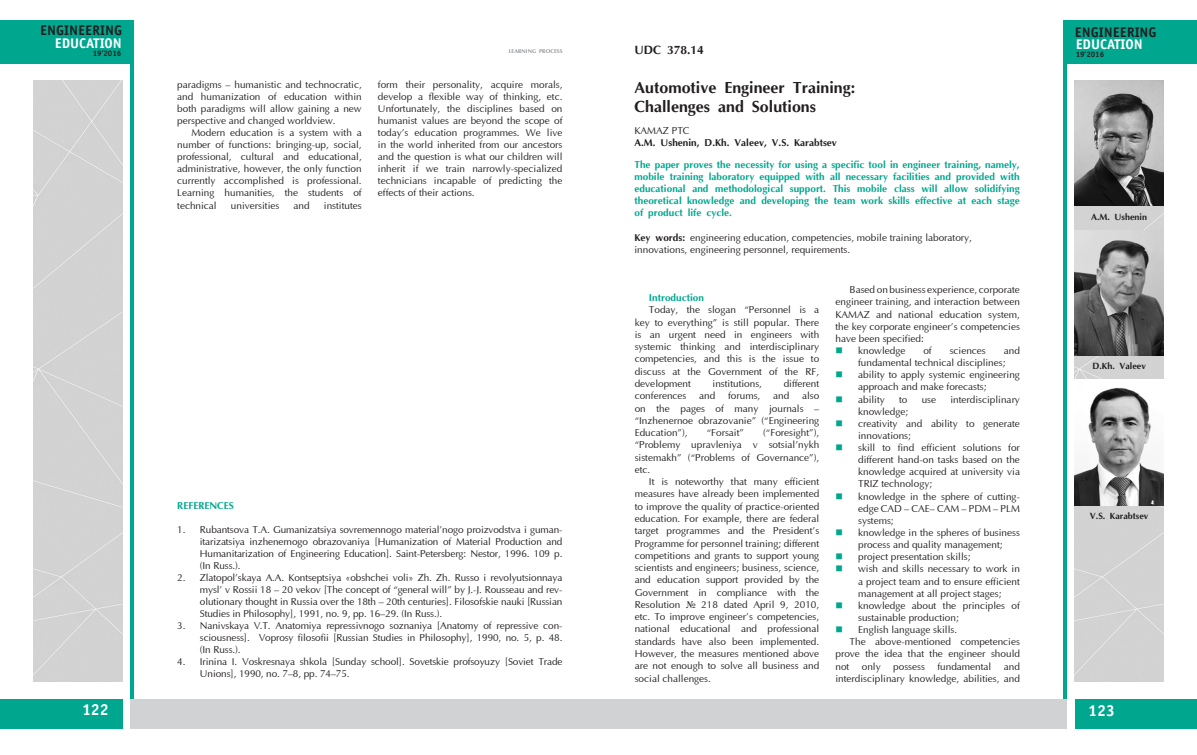
<style>
.page{position:relative;width:1197px;height:755px;background:#fff}
.page>*{position:absolute;margin:0;border:0;box-sizing:border-box;transform-origin:0 0}
.t1{font:700 16px/19.2px "AG Optima";color:#231f20}
.t2{font:700 16px "Officina Sans C";color:#fff}
.t3{font:700 14px "Officina Sans C";color:#231f20}
.t4{font:700 14px "Officina Sans C";color:#fff}
.t5{font:700 12px "AG Optima";color:#231f20}
.t6{font:10px/12.3px "Optima";color:#231f20;text-align:justify}
.t7{font:700 10px/12px "AG Optima";color:#00a78f;text-align:justify}
.t8{font:700 10px "AG Optima";color:#231f20}
.t9{font:700 9px "AG Optima";color:#231f20}
.t10{font:700 8px "Officina Sans C";color:#231f20}
.t11{font:700 5.5px "AG Optima";letter-spacing:.01em;color:#939598}
.s1{font-family:"AG Optima";font-weight:700}
.s2{font-family:"Times New Roman"}
</style>
<div class="page">
<div style="left:1063px;top:20px;width:133px;height:43px;background:#00a78f"></div>
<div style="left:1074px;top:698px;width:122px;height:30px;background:#00a78f"></div>
<hr style="left:1063px;top:45px;width:3px;height:653px;background:#00a78f">
<div style="left:598px;top:698px;width:468px;height:30px;background:#d1d2d4"></div>
<div style="left:1074px;top:206px;width:89px;height:475px;background:#d3d3d3"></div>
<div style="left:0;top:698px;width:122px;height:30px;background:#00a78f"></div>
<div style="left:0;top:20px;width:133px;height:43px;background:#00a78f"></div>
<hr style="left:130px;top:45px;width:3px;height:653px;background:#00a78f">
<div style="left:33px;top:80px;width:89px;height:601px;background:#d3d3d3"></div>
<div style="left:130px;top:698px;width:468px;height:30px;background:#d1d2d4"></div>
<img style="left:1074px;top:230px;width:89px;height:125px">
<img style="left:1074px;top:80px;width:89px;height:126px">
<img style="left:1074px;top:379px;width:89px;height:125px">
<h2 class="t3" style="left:40px;top:23px;width:83px">ENGINEERING</h2>
<h2 class="t4" style="left:55px;top:35px;width:69px">EDUCATION</h2>
<p class="t10" style="left:93px;top:49px;width:30px">19’2016</p>
<p class="t11" style="left:508px;top:48px;width:55px">LEARNING PROCESS</p>
<p class="t6" style="left:177px;top:79px;width:186px">paradigms – humanistic and technocratic, and humanization of education within both paradigms will allow gaining a new perspective and changed worldview.</p>
<p class="t6" style="left:177px;top:127px;width:186px;text-indent:14px">Modern education is a system with a number of functions: bringing-up, social, professional, cultural and educational, administrative, however, the only function currently accomplished is professional.<br>Learning humanities, the students of technical</p>
<p class="t6" style="left:231px;top:199px;width:50px">universities</p>
<p class="t6" style="left:293px;top:199px;width:18px">and</p>
<p class="t6" style="left:324px;top:199px;width:39px">institutes</p>
<p class="t6" style="left:378px;top:79px;width:186px">form their personality, acquire morals, develop a flexible way of thinking, etc.<br>Unfortunately, the disciplines based on humanist values are beyond the scope of today’s education programmes. We live in the world inherited from our ancestors and the question is what our children will inherit if we train narrowly-specialized technicians incapable of predicting the effects of their actions.</p>
<h1 class="t2" style="left:82px;top:700px;width:28px">122</h1>
<p class="t7" style="left:177px;top:499px;width:58px">REFERENCES</p>
<p class="t6" style="left:200px;top:523px;width:364px;line-height:12px;text-indent:-23px">1. Rubantsova T.A. Gumanizatsiya sovremennogo material’nogo proizvodstva i guman&shy;itarizatsiya inzhenernogo obrazovaniya [Humanization of Material Production and Humanitarization of Engineering Education]. Saint-Petersberg: Nestor, 1996. 109 p. (In Russ.).</p>
<p class="t6" style="left:200px;top:571px;width:364px;line-height:12px;text-indent:-23px">2. Zlatopol’skaya A.A. Kontseptsiya «obshchei voli» Zh. Zh. Russo i revolyutsionnaya mysl’ v Rossii 18 – 20 vekov [The concept of “general will” by J.-J. Rousseau and rev&shy;olutionary thought in Russia over the 18th – 20th centuries]. Filosofskie nauki [Russian Studies in Philosophy], 1991, no. 9, pp. 16–29. (In Russ.).</p>
<p class="t6" style="left:200px;top:619px;width:364px;line-height:12px;text-indent:-23px">3. Nanivskaya V.T. Anatomiya repressivnogo soznaniya [Anatomy of repressive con&shy;sciousness]. Voprosy filosofii [Russian Studies in Philosophy], 1990, no. 5, p. 48. (In Russ.).</p>
<p class="t6" style="left:200px;top:655px;width:364px;line-height:12px;text-indent:-23px">4. Irinina I. Voskresnaya shkola [Sunday school]. Sovetskie profsoyuzy [Soviet Trade<br>Unions], 1990, no. 7–8, pp. 74–75.</p>
<p class="t5" style="left:634px;top:43px;width:71px">UDC 378.14</p>
<h1 class="t1" style="left:634px;top:78px;width:222px">Automotive Engineer Training:<br>Challenges and Solutions</h1>
<p class="t6" style="left:634px;top:125px;width:57px">KAMAZ PTC</p>
<p class="t8" style="left:634px;top:137px;width:204px">A.M. Ushenin, D.Kh. Valeev, V.S. Karabtsev</p>
<p class="t7" style="left:634px;top:159px;width:386px">The paper proves the necessity for using a specific tool in engineer training, namely, mobile training laboratory equipped with all necessary facilities and provided with educational and methodological support. This mobile class will allow solidifying theoretical knowledge and developing the team work skills effective at each stage of product life cycle.</p>
<p class="t6" style="left:634px;top:231px;width:339px;line-height:12px"><span class="s1">Key words:</span> engineering education, competencies, mobile training laboratory, innovations, engineering personnel, requirements.</p>
<p class="t7" style="left:649px;top:292px;width:57px">Introduction</p>
<p class="t6" style="left:634px;top:304px;width:186px;text-indent:14px">Today, the slogan “Personnel is a key to everything” is still popular. There is an urgent need in engineers with systemic thinking and interdisciplinary competencies, and this is the issue to discuss at the Government of the RF, development</p>
<p class="t6" style="left:712px;top:377px;width:51px">institutions,</p>
<p class="t6" style="left:783px;top:377px;width:37px">different</p>
<p class="t6" style="left:634px;top:390px;width:186px;text-indent:167px">also on the pages of many journals – “Inzhenernoe obrazovanie” (“Engineering Education”),</p>
<p class="t6" style="left:634px;top:390px;width:53px">conferences</p>
<p class="t6" style="left:699px;top:390px;width:18px">and</p>
<p class="t6" style="left:728px;top:390px;width:34px">forums,</p>
<p class="t6" style="left:773px;top:390px;width:18px">and</p>
<p class="t6" style="left:634px;top:426px;width:186px;text-indent:128px">(“Foresight”), “Problemy upravleniya v sotsial’nykh sistemakh” (“Problems of Governance”), etc.</p>
<p class="t6" style="left:634px;top:475px;width:186px;text-indent:14px">It is noteworthy that many efficient measures have already been implemented to improve the quality of practice-oriented education. For example, there are federal target programmes and the President’s Programme for personnel training; different competitions and grants to support young scientists and engineers; business, science, and education support provided by the Government in compliance with the Resolution <span class="s2">№</span> 218 dated April 9, 2010, etc. To improve engineer’s competencies, national educational and professional standards have also been implemented.<br>However, the measures mentioned above are not enough to solve all business and social challenges.</p>
<p class="t6" style="left:706px;top:426px;width:39px">“Forsait”</p>
<p class="t6" style="left:849px;top:284px;width:172px">Based on business experience, corporate</p>
<p class="t6" style="left:835px;top:296px;width:186px">engineer training, and interaction between</p>
<p class="t6" style="left:835px;top:308px;width:186px">KAMAZ and national education system,</p>
<p class="t6" style="left:835px;top:320px;width:186px">the key corporate engineer’s competencies</p>
<p class="t6" style="left:835px;top:332px;width:90px">have been specified:</p>
<p class="t6" style="left:858px;top:344px;width:49px">knowledge</p>
<p class="t6" style="left:923px;top:344px;width:10px">of</p>
<p class="t6" style="left:949px;top:344px;width:38px">sciences</p>
<p class="t6" style="left:858px;top:345px;width:163px;text-align:left;text-indent:146px">and fundamental technical disciplines; ability to apply systemic engineering approach and make forecasts;<br>ability</p>
<p class="t6" style="left:899px;top:393px;width:10px">to</p>
<p class="t6" style="left:921px;top:393px;width:16px">use</p>
<p class="t6" style="left:950px;top:393px;width:71px">interdisciplinary</p>
<p class="t6" style="left:858px;top:405px;width:52px">knowledge;</p>
<p class="t6" style="left:858px;top:417px;width:163px">creativity and ability to generate</p>
<p class="t6" style="left:858px;top:429px;width:54px">innovations;</p>
<p class="t6" style="left:858px;top:441px;width:163px">skill to find efficient solutions for</p>
<p class="t6" style="left:858px;top:454px;width:163px">different hand-on tasks based on the</p>
<p class="t6" style="left:858px;top:466px;width:163px">knowledge acquired at university via</p>
<p class="t6" style="left:858px;top:478px;width:75px">TRIZ technology;</p>
<p class="t6" style="left:858px;top:490px;width:163px">knowledge in the sphere of cutting-</p>
<p class="t6" style="left:858px;top:502px;width:163px">edge CAD – CAE– CAM – PDM – PLM</p>
<p class="t6" style="left:858px;top:514px;width:37px">systems;</p>
<p class="t6" style="left:858px;top:526px;width:163px">knowledge in the spheres of business</p>
<p class="t6" style="left:858px;top:538px;width:146px">process and quality management;</p>
<p class="t6" style="left:858px;top:550px;width:114px">project presentation skills;</p>
<p class="t6" style="left:858px;top:563px;width:163px">wish and skills necessary to work in</p>
<p class="t6" style="left:858px;top:575px;width:163px">a project team and to ensure efficient</p>
<p class="t6" style="left:858px;top:587px;width:145px">management at all project stages;</p>
<p class="t6" style="left:858px;top:599px;width:163px">knowledge about the principles of</p>
<p class="t6" style="left:858px;top:611px;width:102px">sustainable production;</p>
<p class="t6" style="left:858px;top:623px;width:100px">English language skills.</p>
<p class="t6" style="left:849px;top:635px;width:172px">The above-mentioned competencies</p>
<p class="t6" style="left:835px;top:647px;width:186px">prove the idea that the engineer should</p>
<p class="t6" style="left:835px;top:660px;width:186px">not only possess fundamental and</p>
<p class="t6" style="left:835px;top:672px;width:186px">interdisciplinary knowledge, abilities, and</p>
<h2 class="t3" style="left:1074px;top:24px;width:83px">ENGINEERING</h2>
<h2 class="t4" style="left:1075px;top:36px;width:69px">EDUCATION</h2>
<p class="t10" style="left:1075px;top:49px;width:30px">19’2016</p>
<p class="t9" style="left:1090px;top:211px;width:58px">A.M. Ushenin</p>
<p class="t9" style="left:1092px;top:361px;width:55px">D.Kh. Valeev</p>
<p class="t9" style="left:1089px;top:510px;width:60px">V.S. Karabtsev</p>
<h1 class="t2" style="left:1088px;top:700px;width:28px">123</h1>
</div>
